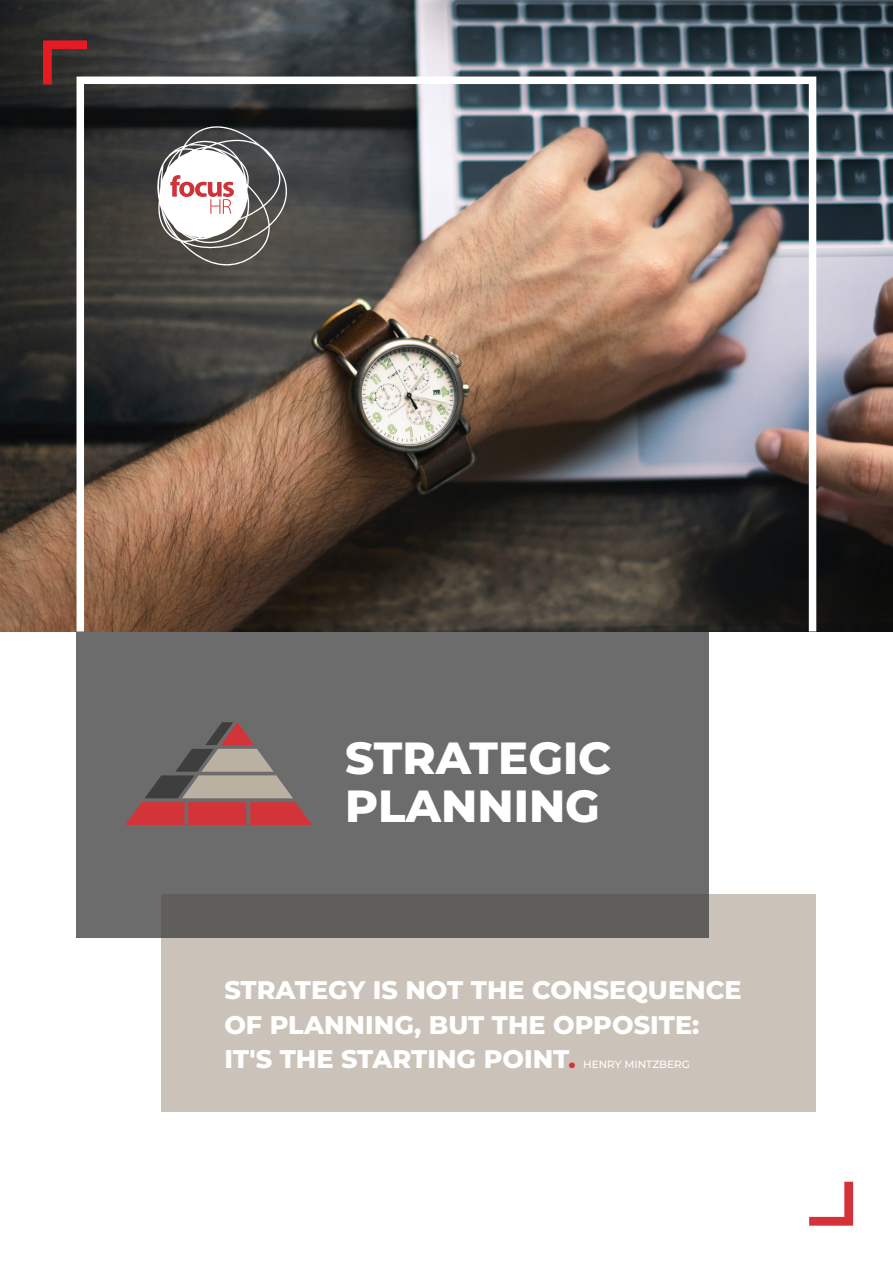
<style>
.page{position:relative;width:893px;height:1263px;background:#fff}
.page>*{position:absolute;margin:0;border:0;box-sizing:border-box;transform-origin:0 0}
.t1{font:800 45px/48px "Montserrat";color:#fff}
.t2{font:800 25.5px/34.5px "Montserrat";color:#fff}
.t3{font:500 10.5px "Montserrat";color:#fff}
.s1{color:#d43238}
</style>
<div class="page">
<div style="left:162px;top:894px;width:654px;height:218px;background:#cbc3b9"></div>
<div style="left:77px;top:631px;width:632px;height:307px;background:linear-gradient(to bottom,#6e6f70,#676666)"></div>
<img style="left:0;top:0;width:893px;height:631px">
<div style="left:77px;top:77px;width:739px;height:558px;border:8px solid #fff"></div>
<svg style="left:43px;top:40px;width:44px;height:44px;background:#793031"></svg>
<svg style="left:809px;top:1182px;width:44px;height:44px"></svg>
<svg style="left:156px;top:125px;width:134px;height:143px"></svg>
<svg style="left:125px;top:722px;width:187px;height:103px;background:#8c6867"></svg>
<h1 class="t1" style="left:345px;top:732px;width:268px">STRATEGIC<br>PLANNING</h1>
<p class="t2" style="left:224px;top:972px;width:519px">STRATEGY IS NOT THE CONSEQUENCE<br>OF PLANNING, BUT THE OPPOSITE:<br>IT'S THE STARTING POINT<span class="s1">.</span></p>
<p class="t3" style="left:583px;top:1057px;width:108px">HENRY MINTZBERG</p>
</div>
